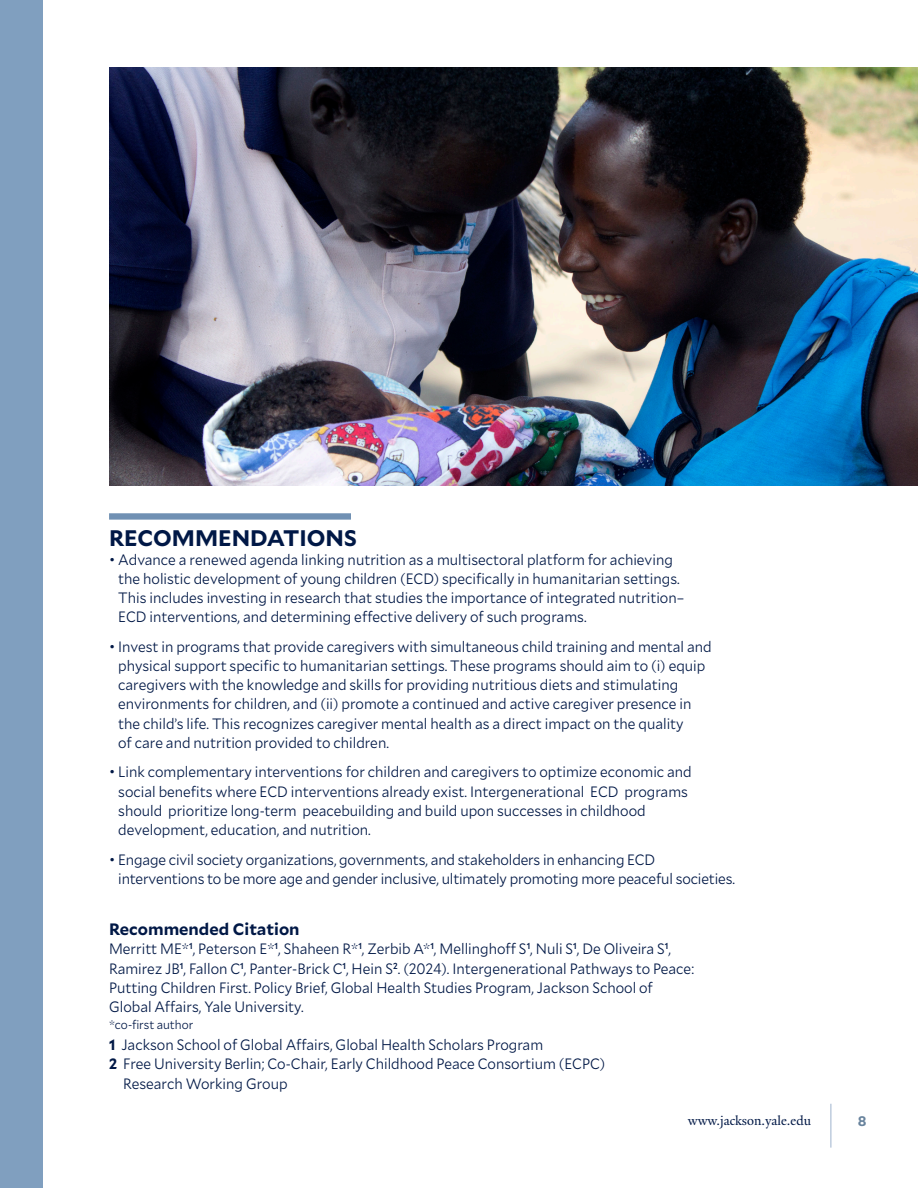
<style>
.page{position:relative;width:918px;height:1188px;background:#fff}
.page>*{position:absolute;margin:0;border:0;box-sizing:border-box;transform-origin:0 0}
.t1{font:700 22.5px "Mallory";color:#001846}
.t2{font:700 16.5px "Mallory";color:#001846}
.t3{font:300 15px/19.2px "Mallory Compact";color:#001846}
.t4{font:13.8px "Yale New";color:#001846}
.t5{font:700 13.8px "Mallory";color:#68839d}
.t6{font:300 12.3px "Mallory Compact";color:#001846}
.s1{font-weight:700}
</style>
<div class="page">
<hr style="left:831px;top:1104px;width:1px;height:44px;background:#9db3cd">
<div style="left:0;top:0;width:43px;height:1188px;background:#809fbf"></div>
<img style="left:109px;top:68px;width:809px;height:418px">
<div style="left:109px;top:513px;width:242px;height:7px;background:#7090b3"></div>
<p class="t1" style="left:109px;top:521px;width:249px">RECOMMENDATIONS</p>
<p class="t3" style="left:118px;top:549px;width:568px;text-indent:-9px">• Advance a renewed agenda linking nutrition as a multisectoral platform for achieving the holistic development of young children (ECD) specifically in humanitarian settings.<br>This includes investing in research that studies the importance of integrated nutrition– ECD interventions, and determining effective delivery of such programs.</p>
<p class="t3" style="left:118px;top:636px;width:595px;text-indent:-9px">• Invest in programs that provide caregivers with simultaneous child training and mental and physical support specific to humanitarian settings. These programs should aim to (i) equip caregivers with the knowledge and skills for providing nutritious diets and stimulating environments for children, and (ii) promote a continued and active caregiver presence in the child’s life. This recognizes caregiver mental health as a direct impact on the quality<br>of care and nutrition provided to children.</p>
<p class="t3" style="left:118px;top:762px;width:575px;text-indent:-9px">• Link complementary interventions for children and caregivers to optimize economic and social benefits where ECD interventions already exist. Intergenerational ECD programs should prioritize long-term peacebuilding and build upon successes in childhood development, education, and nutrition.</p>
<p class="t3" style="left:118px;top:849px;width:618px;text-indent:-9px">• Engage civil society organizations, governments, and stakeholders in enhancing ECD interventions to be more age and gender inclusive, ultimately promoting more peaceful societies.</p>
<p class="t2" style="left:109px;top:917px;width:192px">Recommended Citation</p>
<p class="t3" style="left:109px;top:939px;width:563px">Merritt ME*<sup>1</sup>, Peterson E*<sup>1</sup>, Shaheen R*<sup>1</sup>, Zerbib A*<sup>1</sup>, Mellinghoff S<sup>1</sup>, Nuli S<sup>1</sup>, De Oliveira S<sup>1</sup>,</p>
<p class="t3" style="left:109px;top:958px;width:587px">Ramirez JB<sup>1</sup>, Fallon C<sup>1</sup>, Panter-Brick C<sup>1</sup>, Hein S<sup>2</sup>. (2024). Intergenerational Pathways to Peace:</p>
<p class="t3" style="left:109px;top:977px;width:545px">Putting Children First. Policy Brief, Global Health Studies Program, Jackson School of<br>Global Affairs, Yale University.</p>
<p class="t6" style="left:109px;top:1016px;width:86px">*co-first author</p>
<p class="t3" style="left:109px;top:1035px;width:436px"><span class="s1">1</span> Jackson School of Global Affairs, Global Health Scholars Program</p>
<p class="t3" style="left:123px;top:1054px;width:484px;text-indent:-14px"><span class="s1">2</span> Free University Berlin; Co-Chair, Early Childhood Peace Consortium (ECPC)<br>Research Working Group</p>
<p class="t4" style="left:688px;top:1112px;width:125px">www.jackson.yale.edu</p>
<p class="t5" style="left:858px;top:1110px;width:10px">8</p>
</div>
